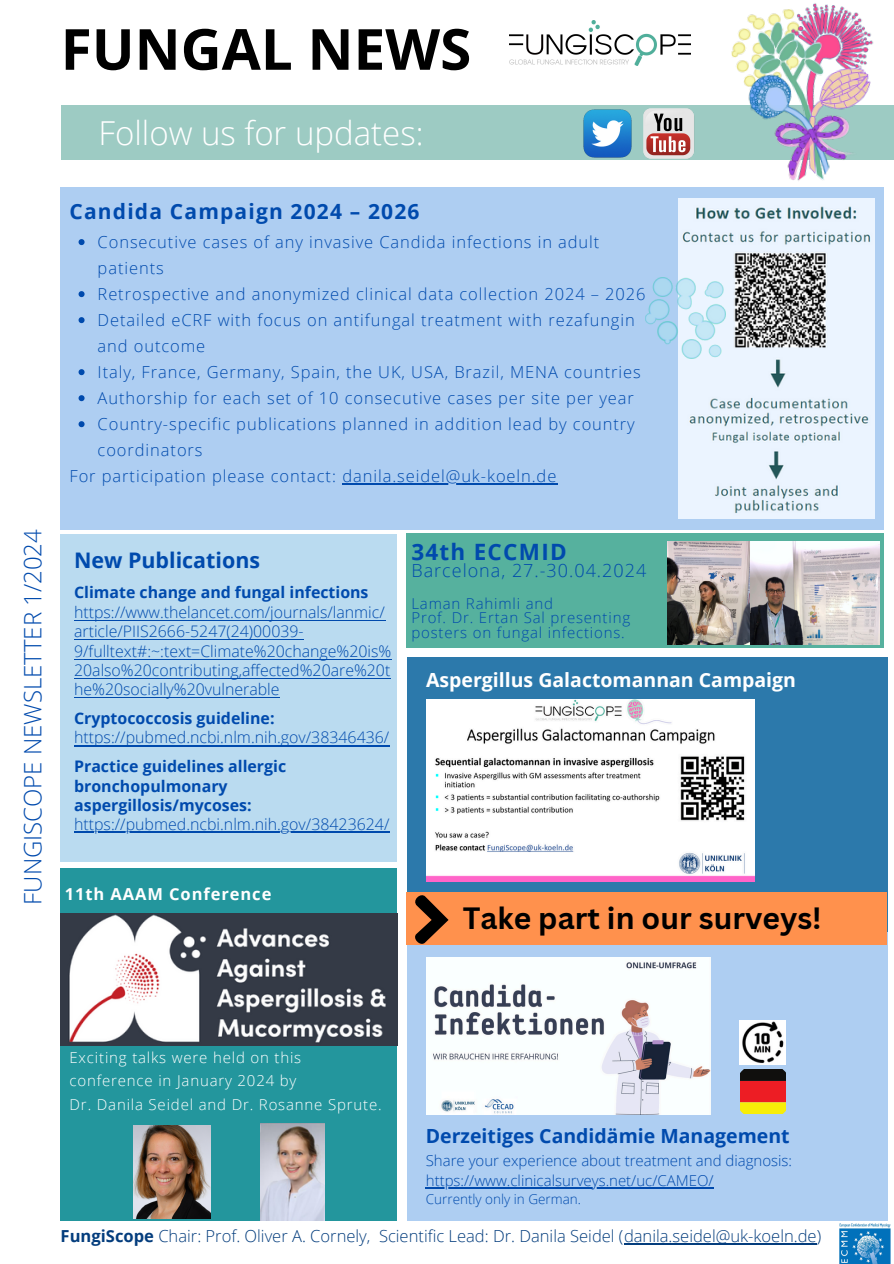
<style>
.page{position:relative;width:894px;height:1264px;background:#fff}
.page>*{position:absolute;margin:0;border:0;box-sizing:border-box;transform-origin:0 0}
.t1{font:700 56.7px "Open Sans";color:#000}
.t2{font:300 33px "Open Sans";color:#fff}
.t3{font:700 30px "Canva Sans";color:#000}
.t4{font:300 24px "Open Sans";color:#004aad}
.t5{font:700 22.5px "Open Sans";letter-spacing:.055em;color:#004aad}
.t6{font:700 21.45px "Open Sans";color:#004aad}
.t7{font:700 21px "Open Sans";letter-spacing:.055em;color:#004aad}
.t8{font:700 19.5px "Open Sans";color:#fff}
.t9{font:700 19.5px "Open Sans";color:#004aad}
.t10{font:300 18px "Open Sans";letter-spacing:.055em;color:#004aad}
.t11{font:300 16.5px/26px "Open Sans";letter-spacing:.055em;color:#004aad}
.t12{font:300 16.5px "Open Sans";color:#043d7d}
.t13{font:700 16.5px "Open Sans";letter-spacing:.055em;color:#fff}
.t14{font:300 15.9px/19.4px "Open Sans";color:#004aad}
.t15{font:700 15.9px/19.4px "Open Sans";color:#004aad}
.t16{font:300 15px "Open Sans";color:#004aad}
.t17{font:300 15px/23.7px "Open Sans";letter-spacing:.055em;color:#fff}
.t18{font:300 15px/14.7px "Open Sans";letter-spacing:.055em;color:#004aad}
.t19{font:300 13.5px "Open Sans";color:#004aad}
.s1{font-weight:700}
</style>
<div class="page">
<div style="left:61px;top:106px;width:832px;height:54px;background:#9dcbc3"></div>
<div style="left:407px;top:892px;width:480px;height:328px;background:#aecef2"></div>
<div style="left:61px;top:187px;width:822px;height:342px;background:#aecef2"></div>
<img style="left:839px;top:1223px;width:51px;height:40px">
<img style="left:583px;top:109px;width:49px;height:49px">
<img style="left:643px;top:108px;width:51px;height:51px">
<div style="left:407px;top:656px;width:480px;height:275px;background:#2c79ab"></div>
<div style="left:61px;top:868px;width:336px;height:352px;background:#23969d"></div>
<img style="left:727px;top:3px;width:159px;height:187px">
<img style="left:426px;top:957px;width:284px;height:157px">
<img style="left:739px;top:1020px;width:45px;height:44px">
<svg style="left:740px;top:1069px;width:45px;height:44px;background:#b34d19"></svg>
<div style="left:61px;top:534px;width:336px;height:327px;background:#badbf0"></div>
<img style="left:426px;top:699px;width:328px;height:182px">
<img style="left:260px;top:1123px;width:64px;height:97px">
<img style="left:134px;top:1125px;width:76px;height:93px">
<img style="left:61px;top:913px;width:336px;height:132px">
<div style="left:406px;top:892px;width:480px;height:52px;background:#ff914d"></div>
<svg style="left:411px;top:895px;width:37px;height:50px"></svg>
<img style="left:509px;top:21px;width:181px;height:45px">
<div style="left:406px;top:533px;width:477px;height:114px;background:#56b19e"></div>
<img style="left:678px;top:198px;width:196px;height:321px">
<img style="left:645px;top:277px;width:80px;height:81px">
<img style="left:749px;top:541px;width:130px;height:103px">
<img style="left:667px;top:541px;width:82px;height:103px">
<hr style="left:74px;top:831px;width:316px;height:2px;background:#004aad">
<hr style="left:623px;top:1243px;width:193px;height:1px;background:#043d7d">
<hr style="left:425px;top:1186px;width:288px;height:2px;background:#004aad">
<svg style="left:78px;top:239px;width:6px;height:6px"></svg>
<svg style="left:78px;top:291px;width:6px;height:6px"></svg>
<svg style="left:78px;top:317px;width:6px;height:6px"></svg>
<svg style="left:78px;top:369px;width:6px;height:6px"></svg>
<svg style="left:78px;top:395px;width:6px;height:6px"></svg>
<svg style="left:78px;top:421px;width:6px;height:6px"></svg>
<hr style="left:342px;top:483px;width:215px;height:1px;background:#004aad">
<hr style="left:74px;top:620px;width:311px;height:1px;background:#004aad">
<hr style="left:74px;top:639px;width:230px;height:1px;background:#004aad">
<hr style="left:74px;top:658px;width:318px;height:1px;background:#004aad">
<hr style="left:74px;top:678px;width:316px;height:1px;background:#004aad">
<hr style="left:74px;top:697px;width:206px;height:1px;background:#004aad">
<hr style="left:74px;top:745px;width:315px;height:1px;background:#004aad">
<h5 class="t4" style="left:16px;top:904px;width:377px;rotate:-90deg">FUNGISCOPE NEWSLETTER 1/2024</h5>
<p class="t1" style="left:61px;top:9px;width:412px">FUNGAL NEWS</p>
<p class="t2" style="left:98px;top:109px;width:326px">Follow us for updates:</p>
<p class="t7" style="left:69px;top:197px;width:351px">Candida Campaign 2024 – 2026</p>
<h2 class="t11" style="left:98px;top:229px;width:503px">Consecutive cases of any invasive Candida infections in adult patients</h2>
<p class="t11" style="left:98px;top:281px;width:549px">Retrospective and anonymized clinical data collection 2024 – 2026</p>
<p class="t11" style="left:98px;top:307px;width:538px">Detailed eCRF with focus on antifungal treatment with rezafungin and outcome</p>
<p class="t11" style="left:98px;top:359px;width:544px">Italy, France, Germany, Spain, the UK, USA, Brazil, MENA countries</p>
<p class="t11" style="left:98px;top:385px;width:537px">Authorship for each set of 10 consecutive cases per site per year</p>
<p class="t11" style="left:98px;top:411px;width:538px">Country-specific publications planned in addition lead by country coordinators</p>
<p class="t11" style="left:69px;top:463px;width:488px">For participation please contact: danila.seidel@uk-koeln.de</p>
<h6 class="t6" style="left:74px;top:545px;width:187px">New Publications</h6>
<h6 class="t14" style="left:74px;top:582px;width:319px"><span class="s1">Climate change and fungal infections </span>https://www.thelancet.com/journals/lanmic/ article/PIIS2666-5247(24)00039- 9/fulltext#:~:text=Climate%20change%20is% 20also%20contributing,affected%20are%20t he%20socially%20vulnerable</h6>
<h6 class="t14" style="left:74px;top:708px;width:317px"><span class="s1">Cryptococcosis guideline: </span>https://pubmed.ncbi.nlm.nih.gov/38346436/</h6>
<p class="t15" style="left:74px;top:756px;width:213px">Practice guidelines allergic bronchopulmonary aspergillosis/mycoses:</p>
<p class="t14" style="left:74px;top:814px;width:317px">https://pubmed.ncbi.nlm.nih.gov/38423624/</p>
<p class="t13" style="left:65px;top:882px;width:208px">11th AAAM Conference</p>
<h5 class="t5" style="left:411px;top:536px;width:157px">34th ECCMID</h5>
<h5 class="t10" style="left:411px;top:558px;width:236px">Barcelona, 27.-30.04.2024</h5>
<p class="t18" style="left:411px;top:595px;width:143px">Laman Rahimli and</p>
<p class="t18" style="left:411px;top:610px;width:220px">Prof. Dr. Ertan Sal presenting posters on fungal infections.</p>
<p class="t8" style="left:426px;top:666px;width:371px">Aspergillus Galactomannan Campaign</p>
<p class="t3" style="left:462px;top:897px;width:360px">Take part in our surveys!</p>
<p class="t17" style="left:69px;top:1045px;width:233px">Exciting talks were held on this conference in January 2024 by</p>
<p class="t17" style="left:69px;top:1092px;width:313px">Dr. Danila Seidel and Dr. Rosanne Sprute.</p>
<p class="t9" style="left:425px;top:1122px;width:365px">Derzeitiges Candidämie Management</p>
<p class="t16" style="left:425px;top:1149px;width:368px">Share your experience about treatment and diagnosis:</p>
<p class="t16" style="left:425px;top:1169px;width:289px">https://www.clinicalsurveys.net/uc/CAMEO/</p>
<h6 class="t19" style="left:425px;top:1189px;width:157px">Currently only in German.</h6>
<p class="t12" style="left:61px;top:1224px;width:761px"><span class="s1">FungiScope</span> Chair: Prof. Oliver A. Cornely, Scientific Lead: Dr. Danila Seidel (danila.seidel@uk-koeln.de)</p>
</div>
